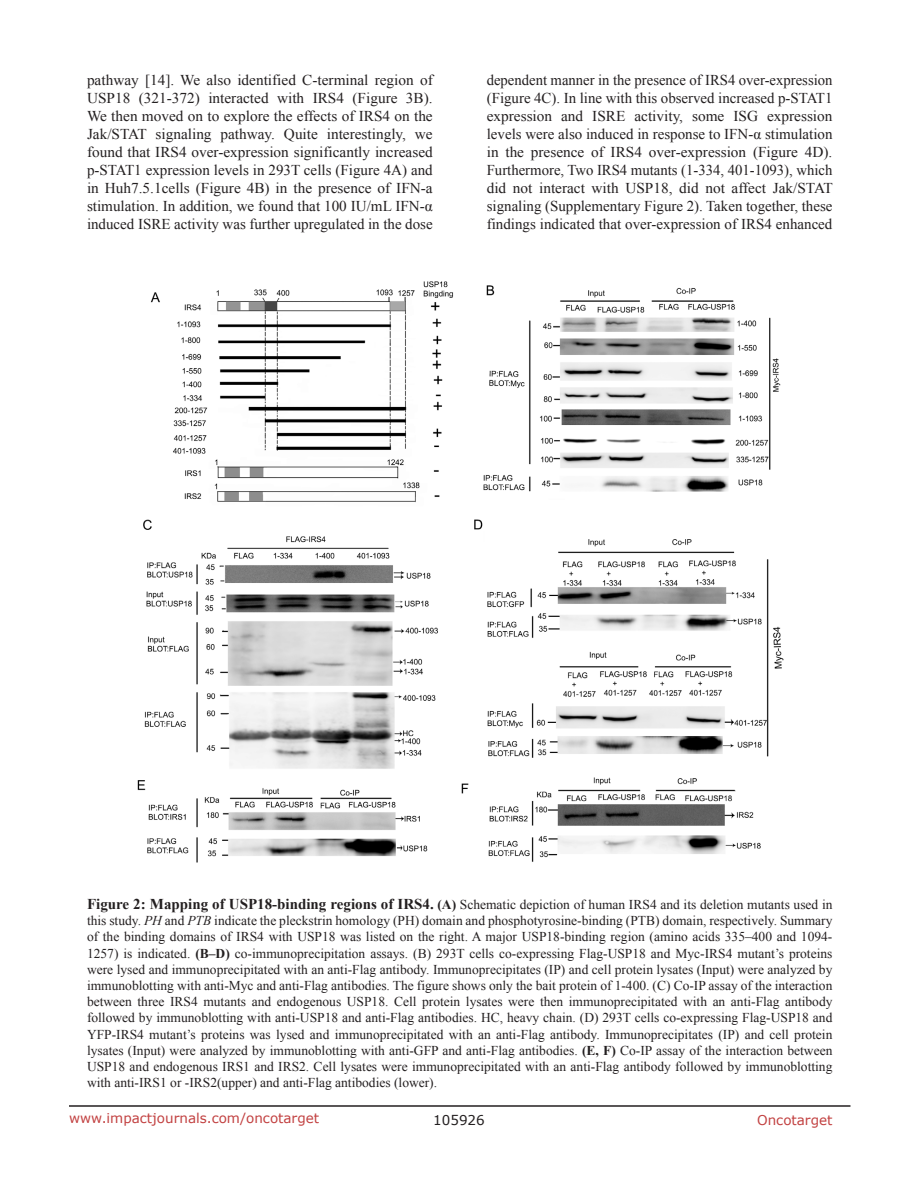
<style>
.page{position:relative;width:918px;height:1188px;background:#fff}
.page>*{position:absolute;margin:0;border:0;box-sizing:border-box;transform-origin:0 0}
.BodyText{font:15px/18px "Times New Roman";color:#231f20;text-align:justify}
.figuretext{font:13.5px/16.2px "Times New Roman";color:#231f20;text-align:justify}
.t1{font:13.5px "Verdana";color:#c24141}
.t2{font:13.5px "Verdana";color:#231f20}
.s1{font-weight:700;font-size:15px}
.s2{font-weight:700}
.s3{font-style:italic}
</style>
<div class="page">
<hr style="left:69px;top:1105px;width:781px;height:2px;background:#231f20">
<img style="left:137px;top:281px;width:647px;height:582px">
<p class="BodyText" style="left:87px;top:71px;width:347px">pathway [14]. We also identified C-terminal region of USP18 (321-372) interacted with IRS4 (Figure 3B).<br>We then moved on to explore the effects of IRS4 on the Jak/STAT signaling pathway. Quite interestingly, we found that IRS4 over-expression significantly increased p-STAT1 expression levels in 293T cells (Figure 4A) and in Huh7.5.1cells (Figure 4B) in the presence of IFN-a stimulation. In addition, we found that 100 IU/mL IFN-α induced ISRE activity was further upregulated in the dose</p>
<p class="BodyText" style="left:487px;top:71px;width:348px">dependent manner in the presence of IRS4 over-expression (Figure 4C). In line with this observed increased p-STAT1 expression and ISRE activity, some ISG expression levels were also induced in response to IFN-α stimulation in the presence of IRS4 over-expression (Figure 4D).<br>Furthermore, Two IRS4 mutants (1-334, 401-1093), which did not interact with USP18, did not affect Jak/STAT signaling (Supplementary Figure 2). Taken together, these findings indicated that over-expression of IRS4 enhanced</p>
<p class="figuretext" style="left:87px;top:896px;width:747px"><span class="s1">Figure 2: Mapping of USP18-binding regions of IRS4.</span> <span class="s2">(A)</span> Schematic depiction of human IRS4 and its deletion mutants used in this study. <span class="s3">PH</span> and <span class="s3">PTB</span> indicate the pleckstrin homology (PH) domain and phosphotyrosine-binding (PTB) domain, respectively. Summary of the binding domains of IRS4 with USP18 was listed on the right. A major USP18-binding region (amino acids 335–400 and 1094- 1257) is indicated. <span class="s2">(B–D)</span> co-immunoprecipitation assays. (B) 293T cells co-expressing Flag-USP18 and Myc-IRS4 mutant’s proteins were lysed and immunoprecipitated with an anti-Flag antibody. Immunoprecipitates (IP) and cell protein lysates (Input) were analyzed by immunoblotting with anti-Myc and anti-Flag antibodies. The figure shows only the bait protein of 1-400. (C) Co-IP assay of the interaction between three IRS4 mutants and endogenous USP18. Cell protein lysates were then immunoprecipitated with an anti-Flag antibody followed by immunoblotting with anti-USP18 and anti-Flag antibodies. HC, heavy chain. (D) 293T cells co-expressing Flag-USP18 and YFP-IRS4 mutant’s proteins was lysed and immunoprecipitated with an anti-Flag antibody. Immunoprecipitates (IP) and cell protein lysates (Input) were analyzed by immunoblotting with anti-GFP and anti-Flag antibodies. <span class="s2">(E, F)</span> Co-IP assay of the interaction between USP18 and endogenous IRS1 and IRS2. Cell lysates were immunoprecipitated with an anti-Flag antibody followed by immunoblotting with anti-IRS1 or -IRS2(upper) and anti-Flag antibodies (lower).</p>
<p class="t1" style="left:69px;top:1109px;width:252px">www.impactjournals.com/oncotarget</p>
<p class="t2" style="left:433px;top:1111px;width:53px">105926</p>
<p class="t1" style="left:757px;top:1111px;width:77px">Oncotarget</p>
</div>
